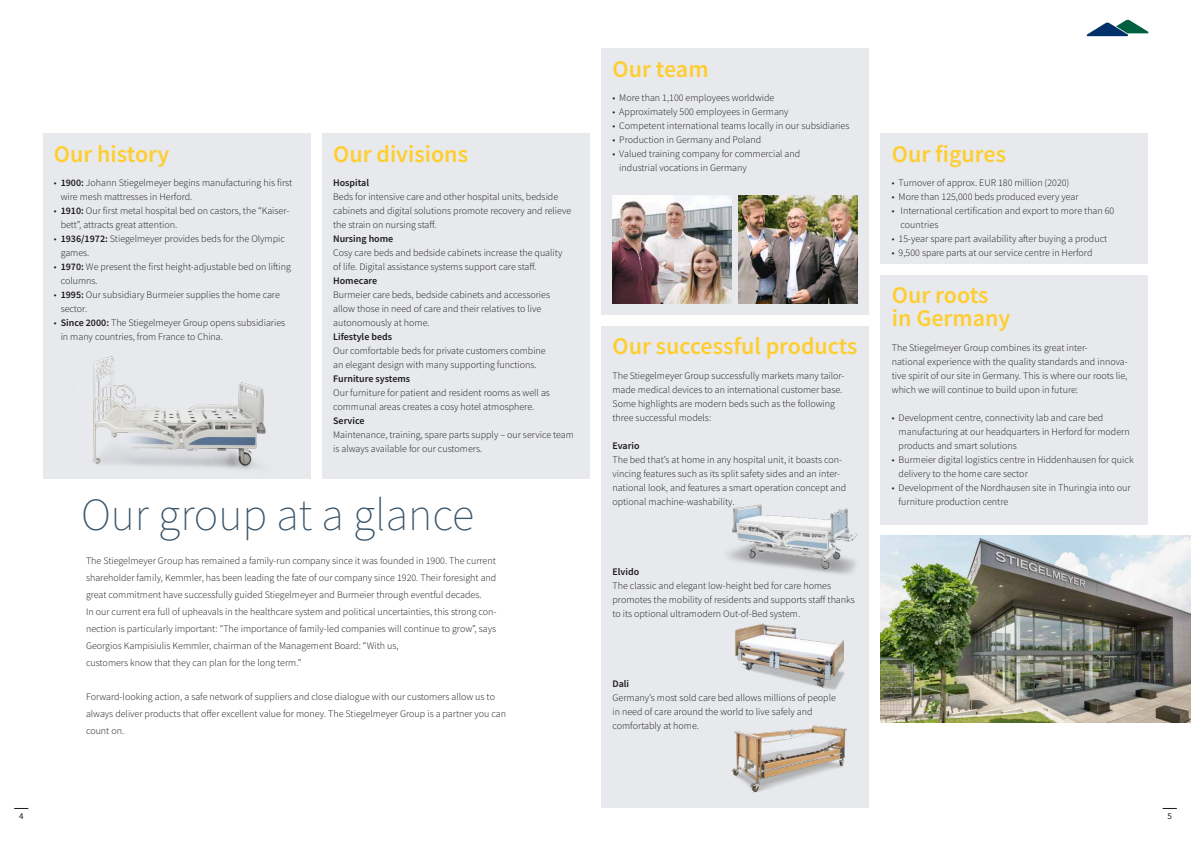
<style>
.page{position:relative;width:1191px;height:842px;background:#fff}
.page>*{position:absolute;margin:0;border:0;box-sizing:border-box;transform-origin:0 0}
.t1{font:200 46px "Source Sans Pro";color:#395366}
.t2{font:600 24px/22.7px "Source Sans Pro";color:#fece31}
.t3{font:300 10px/14px "Source Sans Pro";color:#1a1a18}
.t4{font:600 10px "Source Sans Pro";color:#1a1a18}
.t5{font:9px "Source Sans Pro";color:#1a1a18}
.s1{font-weight:600}
</style>
<div class="page">
<svg style="left:1162px;top:808px;width:14px;height:1px"></svg>
<svg style="left:14px;top:808px;width:14px;height:1px"></svg>
<svg style="left:1086px;top:20px;width:62px;height:16px"></svg>
<div style="left:601px;top:48px;width:268px;height:267px;background:#e8e9ec"></div>
<div style="left:601px;top:326px;width:268px;height:482px;background:#e8e9ec"></div>
<div style="left:880px;top:275px;width:268px;height:249px;background:#e8e9ec"></div>
<div style="left:880px;top:133px;width:268px;height:131px;background:#e8e9ec"></div>
<img style="left:880px;top:536px;width:311px;height:187px">
<img style="left:738px;top:196px;width:119px;height:107px">
<img style="left:612px;top:196px;width:119px;height:107px">
<div style="left:322px;top:133px;width:268px;height:346px;background:#e8e9ec"></div>
<div style="left:43px;top:133px;width:267px;height:346px;background:#e8e9ec"></div>
<img style="left:729px;top:504px;width:129px;height:68px">
<img style="left:735px;top:623px;width:108px;height:67px">
<img style="left:731px;top:725px;width:116px;height:68px">
<img style="left:93px;top:356px;width:173px;height:113px">
<h2 class="t2" style="left:54px;top:142px;width:117px">Our history</h2>
<h2 class="t2" style="left:333px;top:142px;width:136px">Our divisions</h2>
<p class="t3" style="left:61px;top:176px;width:233px;text-indent:-7px">• <span class="s1">1900:</span> Johann Stiegelmeyer begins manufacturing his first wire mesh mattresses in Herford.</p>
<p class="t3" style="left:61px;top:204px;width:230px;text-indent:-7px">• <span class="s1">1910:</span> Our first metal hospital bed on castors, the “Kaiser&shy;bett”, attracts great attention.</p>
<p class="t3" style="left:61px;top:232px;width:226px;text-indent:-7px">• <span class="s1">1936/1972:</span> Stiegelmeyer provides beds for the Olympic games.</p>
<p class="t3" style="left:61px;top:260px;width:232px;text-indent:-7px">• <span class="s1">1970:</span> We present the first height-adjustable bed on lifting columns.</p>
<p class="t3" style="left:61px;top:288px;width:221px;text-indent:-7px">• <span class="s1">1995:</span> Our subsidiary Burmeier supplies the home care sector.</p>
<p class="t3" style="left:61px;top:316px;width:226px;text-indent:-7px">• <span class="s1">Since 2000:</span> The Stiegelmeyer Group opens subsidiaries in many countries, from France to China.</p>
<p class="t4" style="left:333px;top:177px;width:37px">Hospital</p>
<p class="t3" style="left:333px;top:190px;width:240px">Beds for intensive care and other hospital units, bedside cabinets and digital solutions promote recovery and relieve the strain on nursing staff.</p>
<p class="t4" style="left:333px;top:233px;width:62px">Nursing home</p>
<p class="t3" style="left:333px;top:246px;width:231px">Cosy care beds and bedside cabinets increase the quality of life. Digital assistance systems support care staff.</p>
<p class="t4" style="left:333px;top:275px;width:45px">Homecare</p>
<p class="t3" style="left:333px;top:288px;width:218px">Burmeier care beds, bedside cabinets and accessories allow those in need of care and their relatives to live autonomously at home.</p>
<p class="t4" style="left:333px;top:331px;width:60px">Lifestyle beds</p>
<p class="t3" style="left:333px;top:344px;width:214px">Our comfortable beds for private customers combine an elegant design with many supporting functions.</p>
<p class="t4" style="left:333px;top:373px;width:78px">Furniture systems</p>
<p class="t3" style="left:333px;top:386px;width:218px">Our furniture for patient and resident rooms as well as communal areas creates a cosy hotel atmosphere.</p>
<p class="t4" style="left:333px;top:415px;width:33px">Service</p>
<p class="t3" style="left:333px;top:428px;width:242px">Maintenance, training, spare parts supply – our service team is always available for our customers.</p>
<h1 class="t1" style="left:81px;top:487px;width:395px">Our group at a glance</h1>
<p class="t3" style="left:86px;top:552px;width:412px;line-height:17px">The Stiegelmeyer Group has remained a family-run company since it was founded in 1900. The current shareholder family, Kemmler, has been leading the fate of our company since 1920. Their foresight and great commitment have successfully guided Stiegelmeyer and Burmeier through eventful decades.<br>In our current era full of upheavals in the healthcare system and political uncertainties, this strong con&shy;nection is particularly important: "The importance of family-led companies will continue to grow”, says Georgios Kampisiulis Kemmler, chairman of the Management Board: “With us,<br>customers know that they can plan for the long term.”</p>
<p class="t3" style="left:86px;top:688px;width:421px;line-height:17px">Forward-looking action, a safe network of suppliers and close dialogue with our customers allow us to always deliver products that offer excellent value for money. The Stiegelmeyer Group is a partner you can count on.</p>
<h2 class="t2" style="left:612px;top:57px;width:98px">Our team</h2>
<p class="t3" style="left:612px;top:91px;width:163px">• More than 1,100 employees worldwide</p>
<p class="t3" style="left:612px;top:105px;width:178px">• Approximately 500 employees in Germany</p>
<p class="t3" style="left:612px;top:119px;width:238px">• Competent international teams locally in our subsidiaries</p>
<p class="t3" style="left:612px;top:133px;width:150px">• Production in Germany and Poland</p>
<p class="t3" style="left:619px;top:147px;width:182px;text-indent:-7px">• Valued training company for commercial and industrial vocations in Germany</p>
<h2 class="t2" style="left:612px;top:335px;width:247px">Our successful products</h2>
<p class="t3" style="left:612px;top:369px;width:234px">The Stiegelmeyer Group successfully markets many tailor&shy;made medical devices to an international customer base.<br>Some highlights are modern beds such as the following three successful models:</p>
<p class="t4" style="left:612px;top:439px;width:29px">Evario</p>
<p class="t3" style="left:612px;top:453px;width:235px">The bed that’s at home in any hospital unit, it boasts con&shy;vincing features such as its split safety sides and an inter&shy;national look, and features a smart operation concept and optional machine-washability.</p>
<p class="t4" style="left:612px;top:565px;width:28px">Elvido</p>
<p class="t3" style="left:612px;top:579px;width:244px">The classic and elegant low-height bed for care homes promotes the mobility of residents and supports staff thanks to its optional ultramodern Out-of-Bed system.</p>
<p class="t4" style="left:612px;top:677px;width:18px">Dali</p>
<p class="t3" style="left:612px;top:691px;width:225px">Germany’s most sold care bed allows millions of people in need of care around the world to live safely and comfortably at home.</p>
<h2 class="t2" style="left:891px;top:142px;width:116px">Our figures</h2>
<p class="t3" style="left:891px;top:176px;width:179px">• Turnover of approx. EUR 180 million (2020)</p>
<p class="t3" style="left:891px;top:190px;width:188px">• More than 125,000 beds produced every year</p>
<p class="t3" style="left:900px;top:204px;width:215px;text-indent:-9px">• International certification and export to more than 60 countries</p>
<p class="t3" style="left:891px;top:232px;width:217px">• 15-year spare part availability after buying a product</p>
<p class="t3" style="left:891px;top:246px;width:202px">• 9,500 spare parts at our service centre in Herford</p>
<h2 class="t2" style="left:891px;top:284px;width:120px">Our roots in Germany</h2>
<p class="t3" style="left:891px;top:340px;width:237px">The Stiegelmeyer Group combines its great inter-<br>national experience with the quality standards and innova&shy;tive spirit of our site in Germany. This is where our roots lie, which we will continue to build upon in future:</p>
<p class="t3" style="left:898px;top:410px;width:233px;text-indent:-7px">• Development centre, connectivity lab and care bed manufacturing at our headquarters in Herford for modern products and smart solutions</p>
<p class="t3" style="left:898px;top:452px;width:236px;text-indent:-7px">• Burmeier digital logistics centre in Hiddenhausen for quick delivery to the home care sector</p>
<p class="t3" style="left:898px;top:480px;width:234px;text-indent:-7px">• Development of the Nordhausen site in Thuringia into our furniture production centre</p>
<p class="t5" style="left:19px;top:811px;width:6px">4</p>
<p class="t5" style="left:1167px;top:811px;width:6px">5</p>
</div>
